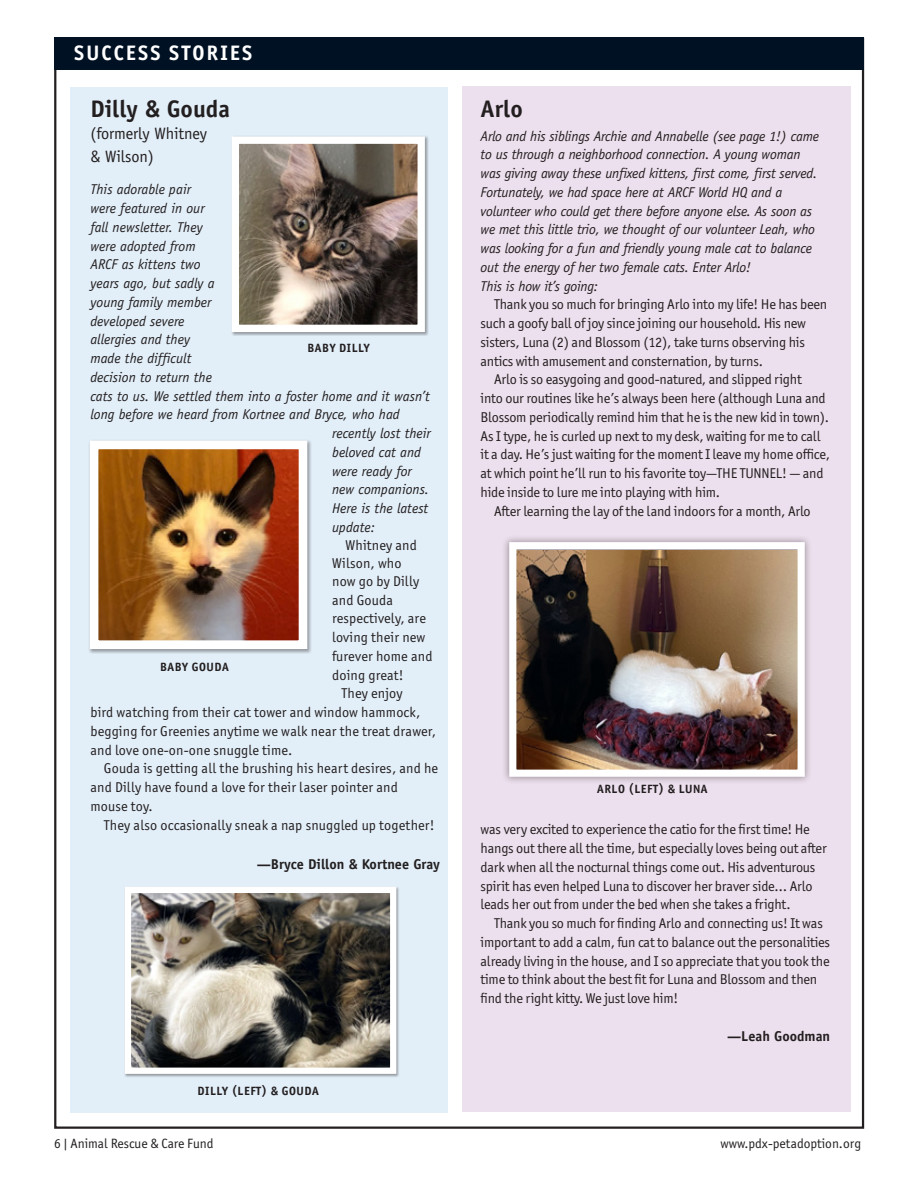
<style>
.page{position:relative;width:918px;height:1188px;background:#fff}
.page>*{position:absolute;margin:0;border:0;box-sizing:border-box;transform-origin:0 0}
.H2_Animal_Names{font:700 24px "Officina Sans";color:#231f20}
.section_head{font:700 21px "Officina Sans ITC Pro";letter-spacing:.1em;color:#fff}
.H2_Animal_Names-2{font:16.5px/22.5px "Officina Sans";letter-spacing:-.005em;color:#231f20}
.Body_Copy_9_5_12_5{font:14.25px/18.8px "Officina Sans ITC Pro";letter-spacing:-.015em;color:#231f20}
.H2_Animal_Names-3{font:italic 14.25px/18.8px "Officina Sans";letter-spacing:-.015em;color:#231f20}
.Body_Copy_9_5_12_5-2{font:14.25px/18.6px "Officina Sans ITC Pro";letter-spacing:.01em;color:#231f20}
.Body_Copy_Italic_9_5{font:italic 14.25px "Officina Sans";color:#231f20}
.Signature_Byline{font:700 14.25px "Officina Sans";color:#231f20}
.Body_Copy_9_5_12_5-3{font:700 14.25px "Officina Sans";color:#231f20}
.t1{font:13.5px "Officina Sans ITC Pro";color:#231f20}
.t2{font:700 12px "Officina Sans ITC Pro";letter-spacing:.05em;color:#231f20}
</style>
<div class="page">
<div style="left:462px;top:86px;width:388px;height:1026px;background:#ede0ee"></div>
<div style="left:70px;top:87px;width:378px;height:1025px;background:#e2eef8"></div>
<div style="left:54px;top:38px;width:810px;height:32px;background:#001123"></div>
<div style="left:501px;top:534px;width:311px;height:250px;background:#231f20;opacity:.4"></div>
<img style="left:517px;top:550px;width:280px;height:219px">
<div style="left:509px;top:542px;width:296px;height:235px;border:7px solid #fff"></div>
<div style="left:231px;top:136px;width:198px;height:200px;background:#231f20;opacity:.4"></div>
<img style="left:240px;top:144px;width:177px;height:180px">
<div style="left:232px;top:136px;width:193px;height:196px;border:7px solid #fff"></div>
<div style="left:89px;top:439px;width:223px;height:215px;background:#231f20;opacity:.4"></div>
<img style="left:100px;top:451px;width:197px;height:188px">
<div style="left:90px;top:441px;width:217px;height:208px;border:9px solid #fff"></div>
<div style="left:124px;top:886px;width:275px;height:191px;background:#231f20;opacity:.4"></div>
<img style="left:132px;top:894px;width:257px;height:173px">
<div style="left:125px;top:887px;width:271px;height:187px;border:6px solid #fff"></div>
<p class="section_head" style="left:74px;top:40px;width:179px">SUCCESS STORIES</p>
<p class="H2_Animal_Names" style="left:90px;top:93px;width:141px">Dilly &amp; Gouda</p>
<p class="H2_Animal_Names-2" style="left:90px;top:122px;width:118px">(formerly Whitney &amp; Wilson)</p>
<p class="Body_Copy_Italic_9_5" style="left:90px;top:181px;width:102px">This adorable pair</p>
<p class="Body_Copy_Italic_9_5" style="left:90px;top:200px;width:116px">were featured in our</p>
<p class="Body_Copy_Italic_9_5" style="left:90px;top:219px;width:114px">fall newsletter. They</p>
<p class="Body_Copy_Italic_9_5" style="left:90px;top:237px;width:107px">were adopted from</p>
<p class="Body_Copy_Italic_9_5" style="left:90px;top:256px;width:112px">ARCF as kittens two</p>
<p class="Body_Copy_Italic_9_5" style="left:90px;top:275px;width:126px">years ago, but sadly a</p>
<p class="Body_Copy_Italic_9_5" style="left:90px;top:294px;width:123px">young family member</p>
<p class="Body_Copy_Italic_9_5" style="left:90px;top:312px;width:96px">developed severe</p>
<p class="Body_Copy_Italic_9_5" style="left:90px;top:331px;width:101px">allergies and they</p>
<p class="Body_Copy_Italic_9_5" style="left:90px;top:350px;width:103px">made the difficult</p>
<p class="Body_Copy_Italic_9_5" style="left:90px;top:369px;width:123px">decision to return the</p>
<p class="Body_Copy_Italic_9_5" style="left:90px;top:387px;width:341px">cats to us. We settled them into a foster home and it wasn’t</p>
<p class="Body_Copy_Italic_9_5" style="left:90px;top:406px;width:311px">long before we heard from Kortnee and Bryce, who had</p>
<p class="Body_Copy_Italic_9_5" style="left:332px;top:425px;width:100px">recently lost their</p>
<p class="Body_Copy_Italic_9_5" style="left:332px;top:444px;width:90px">beloved cat and</p>
<p class="Body_Copy_Italic_9_5" style="left:332px;top:462px;width:81px">were ready for</p>
<p class="Body_Copy_Italic_9_5" style="left:332px;top:481px;width:98px">new companions.</p>
<p class="Body_Copy_Italic_9_5" style="left:332px;top:500px;width:98px">Here is the latest</p>
<p class="Body_Copy_Italic_9_5" style="left:332px;top:519px;width:44px">update:</p>
<p class="Body_Copy_9_5_12_5-2" style="left:332px;top:536px;width:102px;text-indent:14px">Whitney and<br>Wilson, who<br>now go by Dilly and Gouda respectively, are loving their new furever home and doing great!</p>
<p class="Body_Copy_9_5_12_5-2" style="left:90px;top:684px;width:347px;text-indent:251px">They enjoy<br>bird watching from their cat tower and window hammock, begging for Greenies anytime we walk near the treat drawer, and love one-on-one snuggle time.</p>
<p class="Body_Copy_9_5_12_5-2" style="left:90px;top:759px;width:349px;text-indent:14px">Gouda is getting all the brushing his heart desires, and he and Dilly have found a love for their laser pointer and mouse toy.</p>
<p class="Body_Copy_9_5_12_5-2" style="left:104px;top:815px;width:332px">They also occasionally sneak a nap snuggled up together!</p>
<p class="Signature_Byline" style="left:257px;top:855px;width:185px">—Bryce Dillon &amp; Kortnee Gray</p>
<p class="t2" style="left:307px;top:340px;width:64px">BABY DILLY</p>
<p class="t2" style="left:160px;top:660px;width:70px">BABY GOUDA</p>
<p class="t2" style="left:198px;top:1084px;width:123px">DILLY (LEFT) &amp; GOUDA</p>
<p class="H2_Animal_Names" style="left:481px;top:93px;width:44px">Arlo</p>
<p class="H2_Animal_Names-3" style="left:481px;top:126px;width:340px">Arlo and his siblings Archie and Annabelle (see page 1!) came to us through a neighborhood connection. A young woman was giving away these unfixed kittens, first come, first served.<br>Fortunately, we had space here at ARCF World HQ and a volunteer who could get there before anyone else. As soon as we met this little trio, we thought of our volunteer Leah, who was looking for a fun and friendly young male cat to balance out the energy of her two female cats. Enter Arlo!</p>
<p class="H2_Animal_Names-3" style="left:481px;top:276px;width:119px">This is how it’s going:</p>
<p class="Body_Copy_9_5_12_5" style="left:481px;top:295px;width:348px;text-indent:14px">Thank you so much for bringing Arlo into my life! He has been such a goofy ball of joy since joining our household. His new sisters, Luna (2) and Blossom (12), take turns observing his antics with amusement and consternation, by turns.</p>
<p class="Body_Copy_9_5_12_5" style="left:481px;top:370px;width:351px;text-indent:14px">Arlo is so easygoing and good-natured, and slipped right<br>into our routines like he’s always been here (although Luna and Blossom periodically remind him that he is the new kid in town).<br>As I type, he is curled up next to my desk, waiting for me to call it a day. He’s just waiting for the moment I leave my home office, at which point he’ll run to his favorite toy—THE TUNNEL! — and hide inside to lure me into playing with him.</p>
<p class="Body_Copy_9_5_12_5" style="left:494px;top:501px;width:318px">After learning the lay of the land indoors for a month, Arlo</p>
<p class="t2" style="left:597px;top:782px;width:112px">ARLO (LEFT) &amp; LUNA</p>
<p class="Body_Copy_9_5_12_5" style="left:481px;top:820px;width:348px">was very excited to experience the catio for the first time! He hangs out there all the time, but especially loves being out after dark when all the nocturnal things come out. His adventurous spirit has even helped Luna to discover her braver side… Arlo leads her out from under the bed when she takes a fright.</p>
<p class="Body_Copy_9_5_12_5" style="left:481px;top:914px;width:351px;text-indent:14px">Thank you so much for finding Arlo and connecting us! It was important to add a calm, fun cat to balance out the personalities already living in the house, and I so appreciate that you took the time to think about the best fit for Luna and Blossom and then find the right kitty. We just love him!</p>
<p class="Body_Copy_9_5_12_5-3" style="left:727px;top:1027px;width:105px">—Leah Goodman</p>
<p class="t1" style="left:54px;top:1135px;width:161px">6 | Animal Rescue &amp; Care Fund</p>
<p class="t1" style="left:721px;top:1135px;width:142px">www.pdx-petadoption.org</p>
</div>
